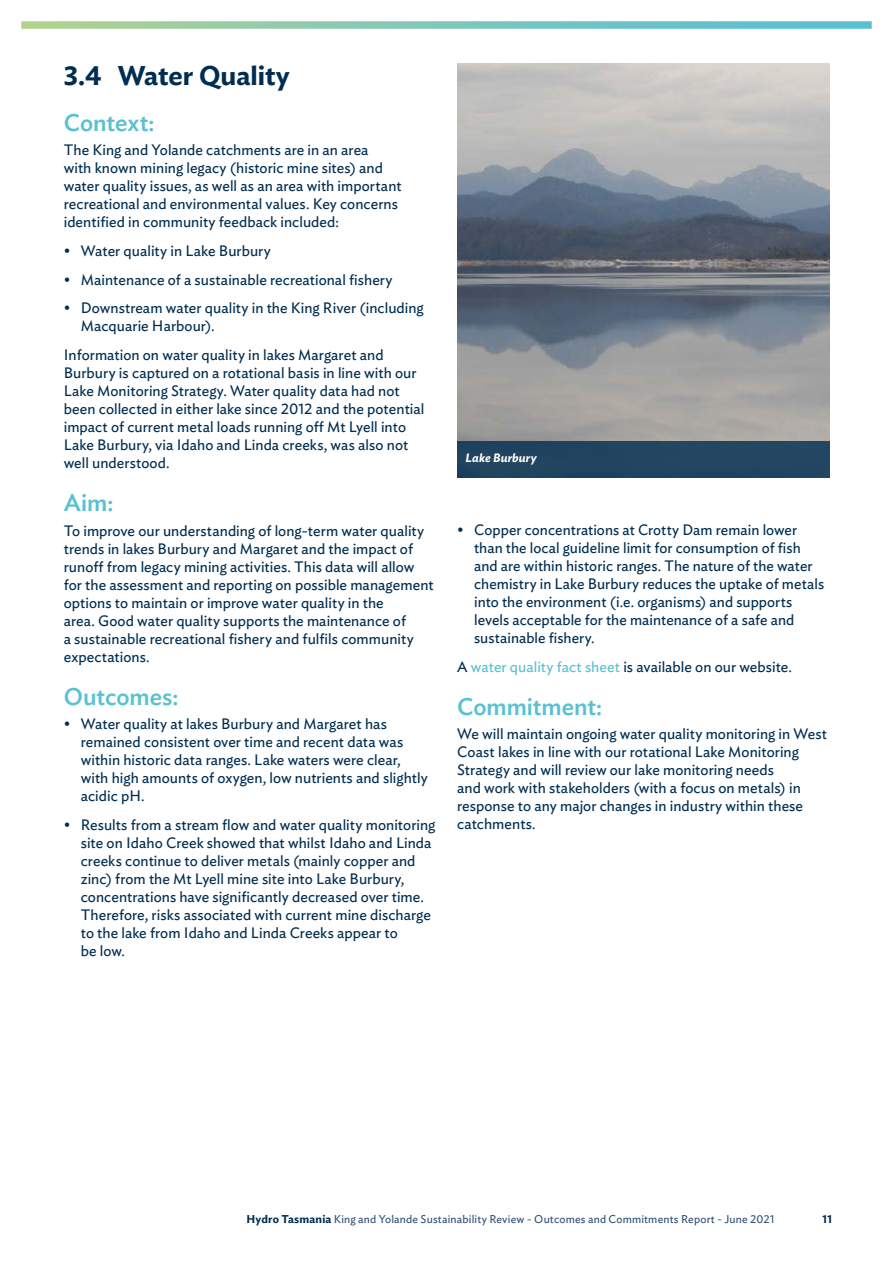
<style>
.page{position:relative;width:893px;height:1263px;background:#fff}
.page>*{position:absolute;margin:0;border:0;box-sizing:border-box;transform-origin:0 0}
.B_HEADER{font:600 27px "Ideal Sans";color:#002d51}
.C_HEADER{font:500 24px "Ideal Sans";letter-spacing:-.005em;color:#5ac1d0}
.BODY_COPY{font:15px/18px "Ideal Sans";letter-spacing:.005em;color:#002d51}
.LABLE_B{font:italic 600 12px "Ideal Sans";letter-spacing:.015em;color:#fff}
.t1{font:11.25px "Ideal Sans";letter-spacing:.015em;color:#315075}
.t2{font:600 11.25px "Ideal Sans";color:#002d51}
.s1{color:#5ac1d0}
.s2{font-weight:600;color:#002d51}
</style>
<div class="page">
<svg style="left:21px;top:21px;width:851px;height:8px;background:#88cbba"></svg>
<img style="left:457px;top:64px;width:372px;height:377px">
<div style="left:457px;top:441px;width:372px;height:36px;background:#224560"></div>
<p class="B_HEADER" style="left:64px;top:55px;width:227px">3.4 Water Quality</p>
<p class="C_HEADER" style="left:64px;top:104px;width:92px">Context:</p>
<p class="BODY_COPY" style="left:64px;top:140px;width:339px">The King and Yolande catchments are in an area<br>with known mining legacy (historic mine sites) and water quality issues, as well as an area with important recreational and environmental values. Key concerns identified in community feedback included:</p>
<p class="BODY_COPY" style="left:64px;top:241px;width:209px">• Water quality in Lake Burbury</p>
<p class="BODY_COPY" style="left:64px;top:269px;width:330px">• Maintenance of a sustainable recreational fishery</p>
<p class="BODY_COPY" style="left:81px;top:298px;width:344px;text-indent:-17px">• Downstream water quality in the King River (including<br>Macquarie Harbour).</p>
<p class="BODY_COPY" style="left:64px;top:344px;width:362px">Information on water quality in lakes Margaret and Burbury is captured on a rotational basis in line with our Lake Monitoring Strategy. Water quality data had not been collected in either lake since 2012 and the potential impact of current metal loads running off Mt Lyell into Lake Burbury, via Idaho and Linda creeks, was also not well understood.</p>
<p class="C_HEADER" style="left:64px;top:484px;width:51px">Aim:</p>
<p class="BODY_COPY" style="left:64px;top:520px;width:371px">To improve our understanding of long-term water quality trends in lakes Burbury and Margaret and the impact of runoff from legacy mining activities. This data will allow for the assessment and reporting on possible management options to maintain or improve water quality in the<br>area. Good water quality supports the maintenance of<br>a sustainable recreational fishery and fulfils community expectations.</p>
<p class="C_HEADER" style="left:64px;top:678px;width:116px">Outcomes:</p>
<p class="BODY_COPY" style="left:81px;top:714px;width:348px;text-indent:-17px">• Water quality at lakes Burbury and Margaret has remained consistent over time and recent data was within historic data ranges. Lake waters were clear, with high amounts of oxygen, low nutrients and slightly acidic pH.</p>
<p class="BODY_COPY" style="left:81px;top:815px;width:356px;text-indent:-17px">• Results from a stream flow and water quality monitoring site on Idaho Creek showed that whilst Idaho and Linda creeks continue to deliver metals (mainly copper and zinc) from the Mt Lyell mine site into Lake Burbury, concentrations have significantly decreased over time.<br>Therefore, risks associated with current mine discharge to the lake from Idaho and Linda Creeks appear to<br>be low.</p>
<p class="LABLE_B" style="left:466px;top:448px;width:73px">Lake Burbury</p>
<p class="BODY_COPY" style="left:474px;top:520px;width:351px;text-indent:-17px">• Copper concentrations at Crotty Dam remain lower than the local guideline limit for consumption of fish and are within historic ranges. The nature of the water chemistry in Lake Burbury reduces the uptake of metals into the environment (i.e. organisms) and supports levels acceptable for the maintenance of a safe and sustainable fishery.</p>
<p class="BODY_COPY" style="left:457px;top:656px;width:336px">A <span class="s1">water quality fact sheet</span> is available on our website.</p>
<p class="C_HEADER" style="left:457px;top:688px;width:147px">Commitment:</p>
<p class="BODY_COPY" style="left:457px;top:724px;width:371px">We will maintain ongoing water quality monitoring in West Coast lakes in line with our rotational Lake Monitoring Strategy and will review our lake monitoring needs<br>and work with stakeholders (with a focus on metals) in response to any major changes in industry within these catchments.</p>
<p class="t1" style="left:247px;top:1210px;width:529px"><span class="s2">Hydro Tasmania</span> King and Yolande Sustainability Review - Outcomes and Commitments Report - June 2021</p>
<p class="t2" style="left:823px;top:1210px;width:11px">11</p>
</div>
